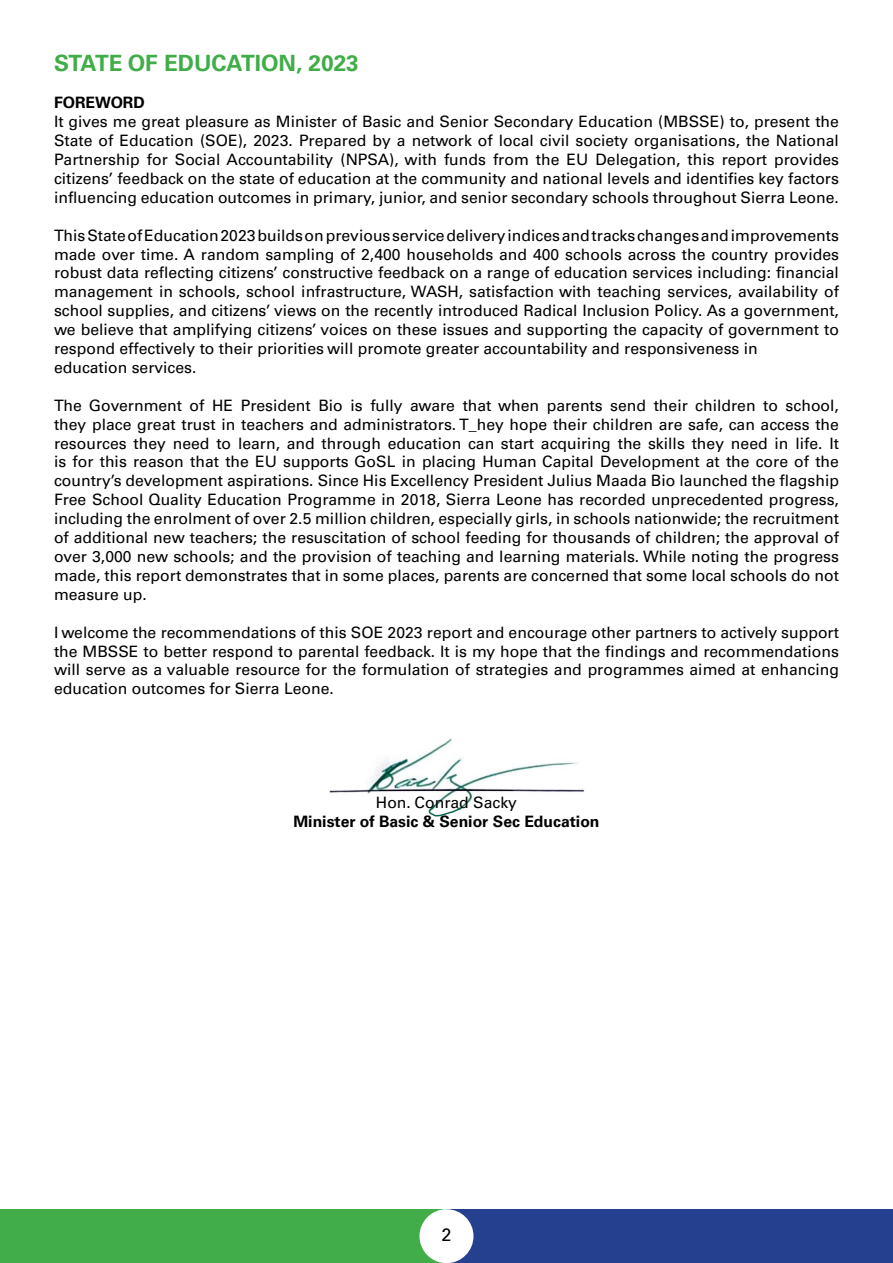
<style>
.page{position:relative;width:893px;height:1263px;background:#fff}
.page>*{position:absolute;margin:0;border:0;box-sizing:border-box;transform-origin:0 0}
.t1{font:700 22.5px "Univers";color:#41ad49}
.t2{font:18px "Univers";color:#000}
.t3{font:15.75px/18.9px "Univers";color:#000;text-align:justify}
.t4{font:700 15.75px "Univers";color:#000}
</style>
<div class="page">
<div style="left:0;top:1209px;width:446px;height:54px;background:#41ad49"></div>
<div style="left:446px;top:1209px;width:447px;height:54px;background:#25408f"></div>
<div style="left:419px;top:1209px;width:54px;height:54px;background:#fff;border-radius:50%"></div>
<img style="left:329px;top:738px;width:256px;height:70px">
<svg style="left:427px;top:805px;width:36px;height:12px"></svg>
<p class="t1" style="left:54px;top:49px;width:306px">STATE OF EDUCATION, 2023</p>
<p class="t4" style="left:54px;top:93px;width:92px">FOREWORD</p>
<p class="t3" style="left:54px;top:112px;width:786px">It gives me great pleasure as Minister of Basic and Senior Secondary Education (MBSSE) to, present the State of Education (SOE), 2023. Prepared by a network of local civil society organisations, the National Partnership for Social Accountability (NPSA), with funds from the EU Delegation, this report provides citizens’ feedback on the state of education at the community and national levels and identifies key factors influencing education outcomes in primary, junior, and senior secondary schools throughout Sierra Leone.</p>
<p class="t3" style="left:54px;top:226px;width:786px">This State of Education 2023 builds on previous service delivery indices and tracks changes and improvements made over time. A random sampling of 2,400 households and 400 schools across the country provides robust data reflecting citizens’ constructive feedback on a range of education services including: financial management in schools, school infrastructure, WASH, satisfaction with teaching services, availability of school supplies, and citizens’ views on the recently introduced Radical Inclusion Policy. As a government, we believe that amplifying citizens’ voices on these issues and supporting the capacity of government to respond effectively to their priorities will promote greater accountability and responsiveness in</p>
<p class="t3" style="left:54px;top:358px;width:144px">education services.</p>
<p class="t3" style="left:54px;top:396px;width:786px">The Government of HE President Bio is fully aware that when parents send their children to school, they place great trust in teachers and administrators. T_hey hope their children are safe, can access the resources they need to learn, and through education can start acquiring the skills they need in life. It is for this reason that the EU supports GoSL in placing Human Capital Development at the core of the country’s development aspirations. Since His Excellency President Julius Maada Bio launched the flagship Free School Quality Education Programme in 2018, Sierra Leone has recorded unprecedented progress, including the enrolment of over 2.5 million children, especially girls, in schools nationwide; the recruitment of additional new teachers; the resuscitation of school feeding for thousands of children; the approval of over 3,000 new schools; and the provision of teaching and learning materials. While noting the progress made, this report demonstrates that in some places, parents are concerned that some local schools do not measure up.</p>
<p class="t3" style="left:54px;top:623px;width:786px">I welcome the recommendations of this SOE 2023 report and encourage other partners to actively support the MBSSE to better respond to parental feedback. It is my hope that the findings and recommendations will serve as a valuable resource for the formulation of strategies and programmes aimed at enhancing education outcomes for Sierra Leone.</p>
<p class="t3" style="left:380px;top:774px;width:135px">_________________</p>
<p class="t3" style="left:376px;top:793px;width:142px">Hon. Conrad Sacky</p>
<p class="t4" style="left:293px;top:812px;width:308px">Minister of Basic &amp; Senior Sec Education</p>
<p class="t2" style="left:441px;top:1224px;width:12px">2</p>
</div>
